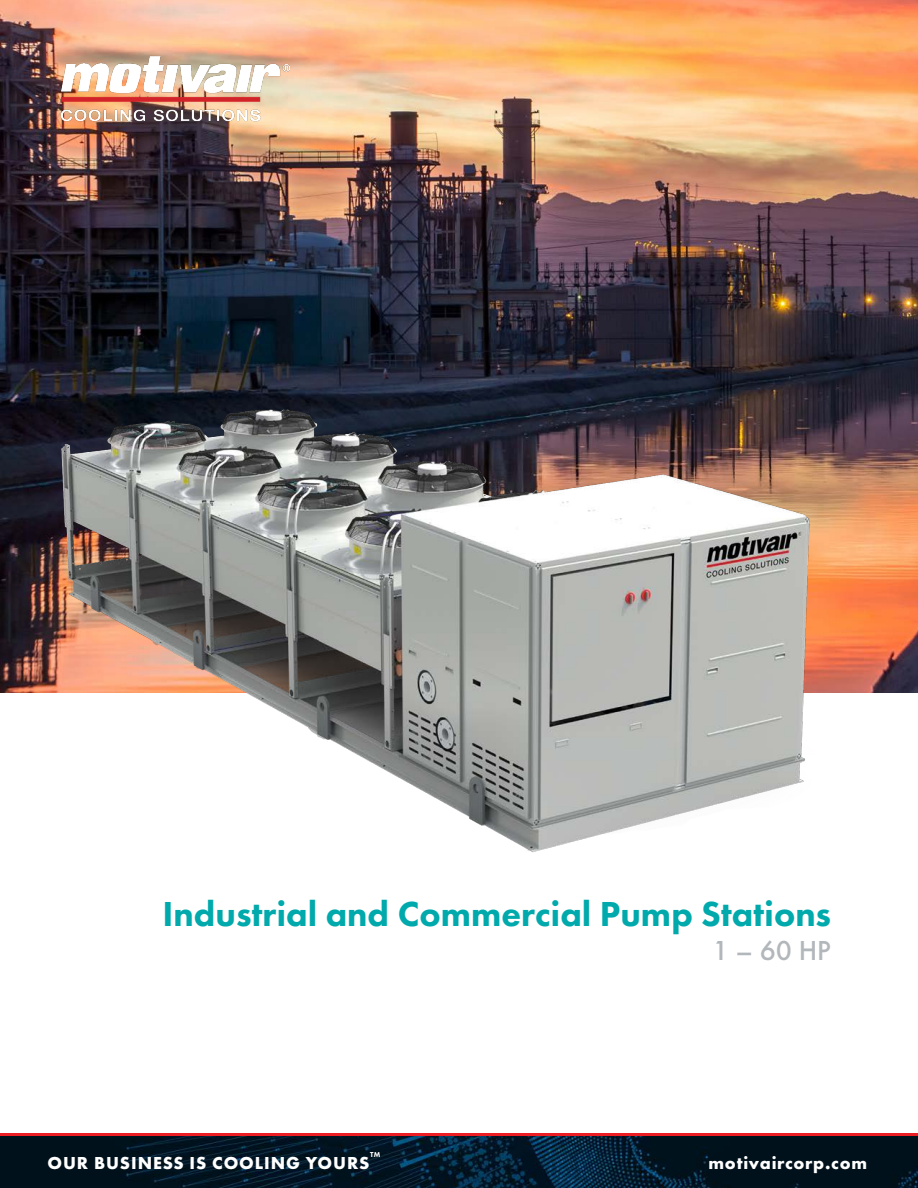
<style>
.page{position:relative;width:918px;height:1188px;background:#fff}
.page>*{position:absolute;margin:0;border:0;box-sizing:border-box;transform-origin:0 0}
.t1{font:800 36px "Futura PT";color:#00a9ab}
.t2{font:500 28.5px "Futura PT";color:#b2b7bb}
.t3{font:700 18px "Futura PT";letter-spacing:.05em;color:#fff}
.t4{font:800 7.5px "Futura PT";color:#fff}
</style>
<div class="page">
<svg style="left:0;top:1134px;width:918px;height:3px;background:#9f1b24"></svg>
<img style="left:0;top:1137px;width:918px;height:51px">
<img style="left:0;top:0;width:918px;height:692px">
<img style="left:54px;top:54px;width:236px;height:70px">
<img style="left:0;top:403px;width:874px;height:449px">
<p class="t1" style="left:163px;top:891px;width:670px">Industrial and Commercial Pump Stations</p>
<p class="t2" style="left:713px;top:933px;width:120px">1 – 60 HP</p>
<p class="t4" style="left:370px;top:1149px;width:12px">TM</p>
<p class="t3" style="left:47px;top:1151px;width:324px">OUR BUSINESS IS COOLING YOURS</p>
<p class="t3" style="left:709px;top:1151px;width:160px">motivaircorp.com</p>
</div>
